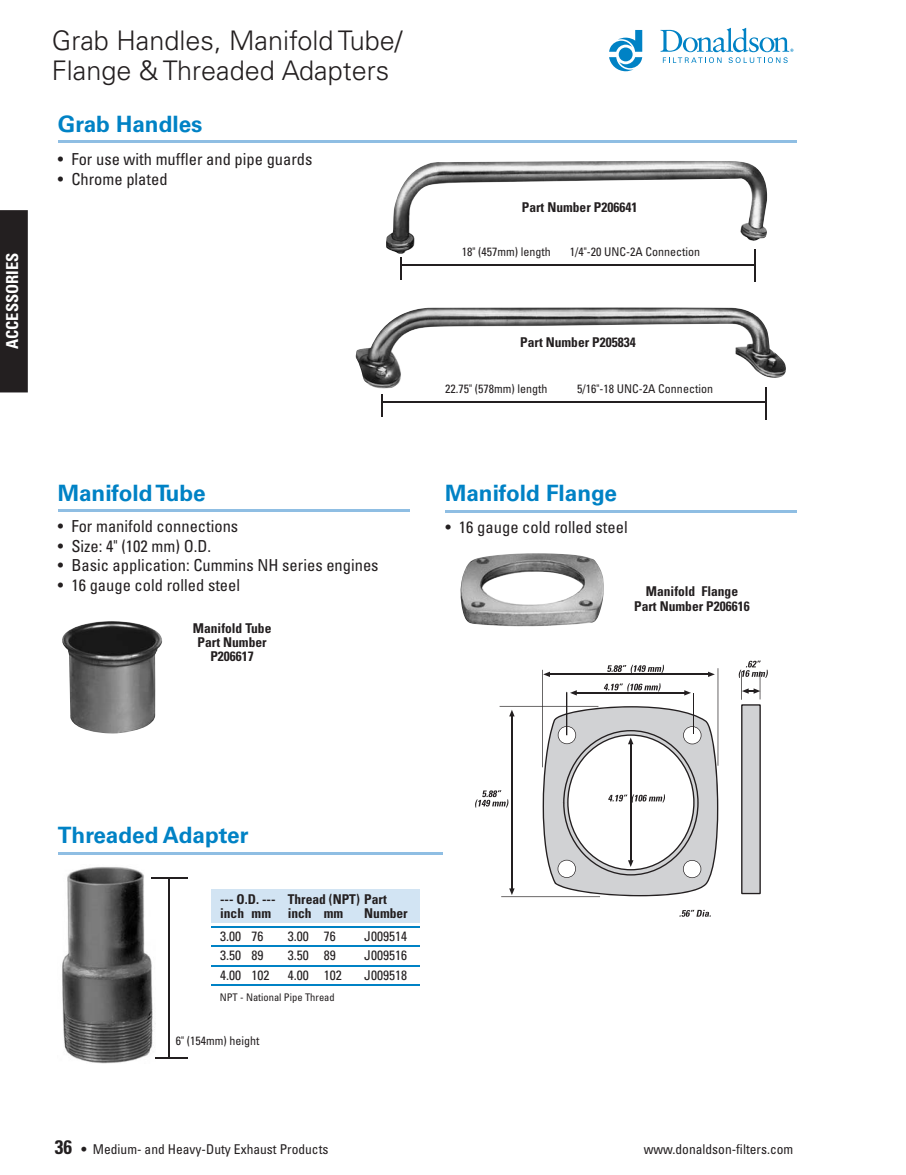
<style>
.page{position:relative;width:906px;height:1175px;background:#fff}
.page>*{position:absolute;margin:0;border:0;box-sizing:border-box;transform-origin:0 0}
.t1{font:300 27px/30px "Univers LT Std";color:#231f20}
.t2{font:700 22.5px "Univers LT Std";color:#0082c5}
.t3{font:condensed 16.5px "Univers LT Std";color:#231f20}
.t4{font:700 condensed 16.5px "Univers LT Std";color:#fff}
.t5{font:700 condensed 13.5px/14.2px "Univers LT Std";color:#231f20;text-align:center}
.t6{font:condensed 13.5px "Univers LT Std";color:#231f20}
.t7{font:condensed 12px "Univers LT Std";color:#231f20}
.t8{font:condensed 10.5px "Univers LT Std";color:#231f20}
.s1{font-weight:700;font-size:19.5px}
.s2{font-weight:700}
</style>
<div class="page">
<div style="left:0;top:210px;width:28px;height:182px;background:#231f20"></div>
<svg style="left:609px;top:30px;width:33px;height:41px"></svg>
<svg style="left:660px;top:28px;width:133px;height:35px"></svg>
<hr style="left:58px;top:141px;width:738px;height:2px;background:#8fbee3">
<hr style="left:499px;top:706px;width:99px;height:1px;background:#231f20">
<hr style="left:501px;top:896px;width:99px;height:1px;background:#231f20">
<hr style="left:511px;top:716px;width:1px;height:172px;background:#231f20">
<svg style="left:509px;top:710px;width:5px;height:6px"></svg>
<svg style="left:509px;top:888px;width:5px;height:7px"></svg>
<hr style="left:717px;top:668px;width:1px;height:97px;background:#231f20">
<hr style="left:542px;top:670px;width:1px;height:97px;background:#231f20">
<hr style="left:549px;top:673px;width:159px;height:2px;background:#231f20">
<svg style="left:708px;top:671px;width:6px;height:6px"></svg>
<svg style="left:543px;top:671px;width:7px;height:6px"></svg>
<svg style="left:679px;top:910px;width:31px;height:6px"></svg>
<svg style="left:475px;top:790px;width:33px;height:17px"></svg>
<svg style="left:607px;top:665px;width:56px;height:8px"></svg>
<svg style="left:538px;top:683px;width:181px;height:215px"></svg>
<svg style="left:738px;top:660px;width:29px;height:234px"></svg>
<img style="left:62px;top:621px;width:101px;height:112px">
<img style="left:460px;top:553px;width:144px;height:73px">
<hr style="left:58px;top:510px;width:351px;height:2px;background:#8fbee3">
<img style="left:62px;top:867px;width:96px;height:196px">
<hr style="left:58px;top:852px;width:384px;height:2px;background:#8fbee3">
<div style="left:211px;top:889px;width:208px;height:16px;background:#d2e4f3"></div>
<div style="left:211px;top:905px;width:208px;height:17px;background:#d2e4f3"></div>
<hr style="left:211px;top:925px;width:208px;height:2px;background:#0082c5">
<hr style="left:211px;top:945px;width:208px;height:1px;background:#0082c5">
<hr style="left:211px;top:964px;width:208px;height:2px;background:#0082c5">
<hr style="left:211px;top:984px;width:208px;height:1px;background:#0082c5">
<hr style="left:445px;top:510px;width:351px;height:2px;background:#8fbee3">
<img style="left:355px;top:307px;width:430px;height:81px">
<hr style="left:382px;top:402px;width:383px;height:1px;background:#231f20">
<hr style="left:765px;top:387px;width:2px;height:33px;background:#231f20">
<hr style="left:381px;top:394px;width:2px;height:23px;background:#231f20">
<img style="left:386px;top:161px;width:382px;height:94px">
<hr style="left:401px;top:264px;width:352px;height:2px;background:#231f20">
<hr style="left:754px;top:249px;width:1px;height:33px;background:#231f20">
<svg style="left:400px;top:257px;width:1px;height:23px"></svg>
<hr style="left:152px;top:877px;width:36px;height:1px;background:#231f20">
<hr style="left:168px;top:877px;width:1px;height:181px;background:#231f20">
<hr style="left:155px;top:1057px;width:33px;height:2px;background:#231f20">
<p class="t4" style="left:2px;top:349px;width:98px;rotate:-90deg">ACCESSORIES</p>
<h1 class="t1" style="left:52px;top:25px;width:352px">Grab Handles, Manifold Tube/<br>Flange &amp; Threaded Adapters</h1>
<h2 class="t2" style="left:58px;top:111px;width:146px">Grab Handles</h2>
<p class="t3" style="left:58px;top:149px;width:256px">• For use with muffler and pipe guards</p>
<p class="t3" style="left:58px;top:168px;width:111px">• Chrome plated</p>
<h2 class="t2" style="left:58px;top:479px;width:149px">Manifold Tube</h2>
<p class="t3" style="left:58px;top:516px;width:182px">• For manifold connections</p>
<p class="t3" style="left:58px;top:535px;width:155px">• Size: 4" (102 mm) O.D.</p>
<p class="t3" style="left:58px;top:555px;width:322px">• Basic application: Cummins NH series engines</p>
<p class="t3" style="left:58px;top:574px;width:184px">• 16 gauge cold rolled steel</p>
<p class="t5" style="left:193px;top:621px;width:80px">Manifold Tube<br>Part Number<br>P206617</p>
<p class="t5" style="left:521px;top:200px;width:117px">Part Number P206641</p>
<p class="t7" style="left:461px;top:244px;width:90px">18" (457mm) length</p>
<p class="t7" style="left:569px;top:244px;width:132px">1/4"-20 UNC-2A Connection</p>
<p class="t5" style="left:520px;top:335px;width:117px">Part Number P205834</p>
<p class="t7" style="left:445px;top:381px;width:104px">22.75" (578mm) length</p>
<p class="t7" style="left:577px;top:381px;width:137px">5/16"-18 UNC-2A Connection</p>
<h2 class="t2" style="left:445px;top:480px;width:173px">Manifold Flange</h2>
<p class="t3" style="left:445px;top:516px;width:184px">• 16 gauge cold rolled steel</p>
<p class="t5" style="left:634px;top:584px;width:117px">Manifold Flange<br>Part Number P206616</p>
<h2 class="t2" style="left:58px;top:822px;width:192px">Threaded Adapter</h2>
<p class="t5" style="left:220px;top:892px;width:168px;line-height:13.5px;text-align:left">--- O.D. --- Thread (NPT) Part inch mm inch mm</p>
<p class="t5" style="left:364px;top:905px;width:45px">Number</p>
<p class="t6" style="left:220px;top:927px;width:45px">3.00 76</p>
<p class="t6" style="left:287px;top:927px;width:49px">3.00 76</p>
<p class="t6" style="left:364px;top:927px;width:44px">J009514</p>
<p class="t6" style="left:220px;top:947px;width:45px">3.50 89</p>
<p class="t6" style="left:287px;top:947px;width:49px">3.50 89</p>
<p class="t6" style="left:364px;top:947px;width:44px">J009516</p>
<p class="t6" style="left:220px;top:966px;width:51px">4.00 102</p>
<p class="t6" style="left:287px;top:966px;width:55px">4.00 102</p>
<p class="t6" style="left:364px;top:966px;width:44px">J009518</p>
<p class="t8" style="left:220px;top:990px;width:116px">NPT - National Pipe Thread</p>
<p class="t7" style="left:176px;top:1033px;width:85px">6" (154mm) height</p>
<p class="t6" style="left:55px;top:1140px;width:275px"><span class="s1">36</span> <span class="s2">•</span> Medium- and Heavy-Duty Exhaust Products</p>
<p class="t6" style="left:643px;top:1140px;width:151px">www.donaldson-filters.com</p>
</div>
